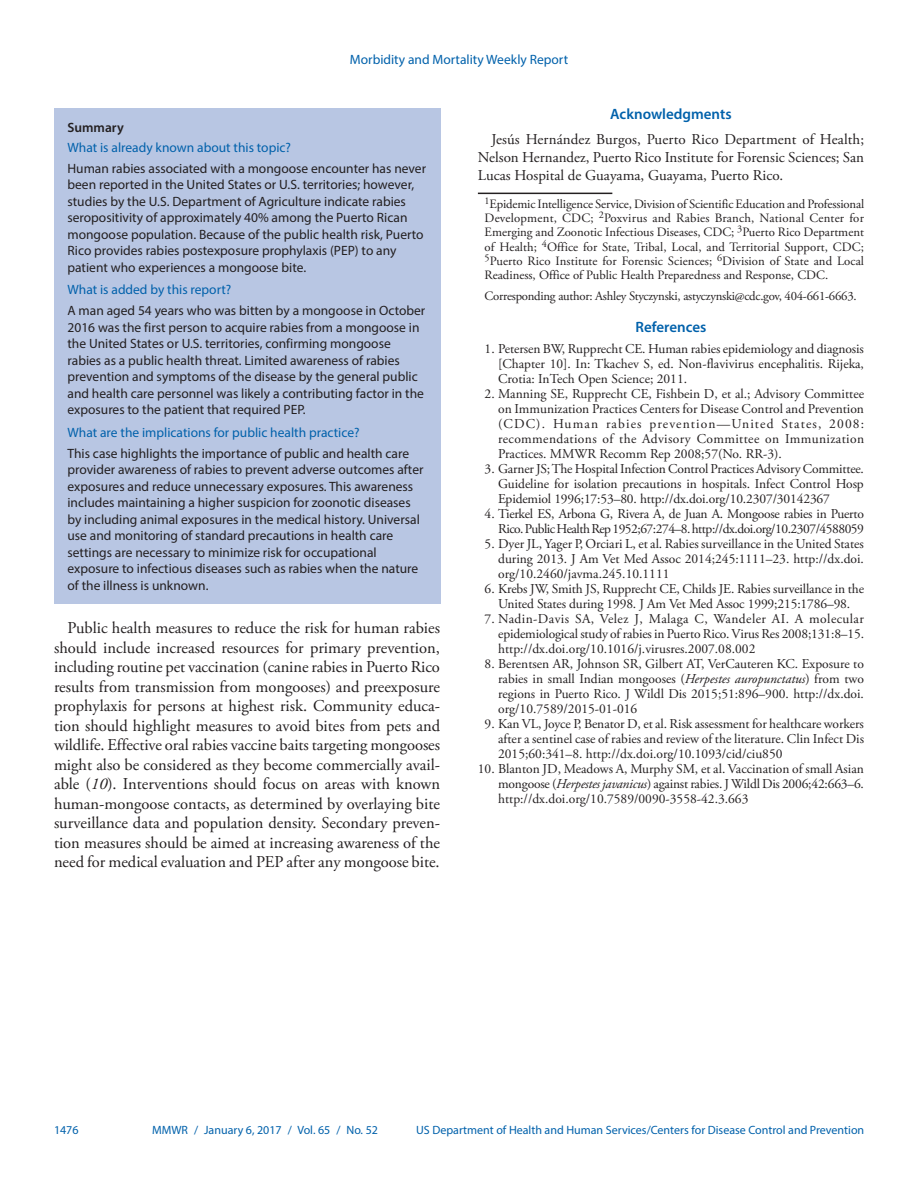
<style>
.page{position:relative;width:918px;height:1188px;background:#fff}
.page>*{position:absolute;margin:0;border:0;box-sizing:border-box;transform-origin:0 0}
.Paragraph{font:16.5px/19.5px "Adobe Garamond Pro";color:#231f20;text-align:justify}
.Acknowledgment{font:15px/18px "Adobe Garamond Pro";color:#231f20;text-align:justify}
.Acknowledgment_Head{font:600 15px "Myriad Pro";color:#0161ab}
.Ref_Title{font:600 15px "Myriad Pro";color:#0161ab}
.Reference_10{font:13.5px/15px "Adobe Garamond Pro";letter-spacing:-.01em;color:#231f20;text-align:justify}
.Summary_Box_Text{font:13.5px/16.5px "Myriad Pro";color:#231f20}
.Summary_Box_Heading{font:13.5px "Myriad Pro";color:#0161ab}
.Reference_10-2{font:13.5px/15px "Adobe Garamond Pro";letter-spacing:-.035em;color:#231f20;text-align:right}
.Figure_Title{font:600 13.5px "Myriad Pro";color:#231f20}
.Author_Affiliations{font:12.75px/14.2px "Adobe Garamond Pro";color:#231f20;text-align:justify}
.Corresponding_Author{font:12.75px "Adobe Garamond Pro";letter-spacing:-.02em;color:#231f20}
.t1{font:12px "Myriad Pro";color:#0161ab}
.s1{font-style:italic}
</style>
<div class="page">
<hr style="left:478px;top:193px;width:134px;height:1px;background:#231f20">
<div style="left:54px;top:108px;width:386px;height:495px;background:#b8c6e3"></div>
<p class="Summary_Box_Heading" style="left:350px;top:51px;width:220px">Morbidity and Mortality Weekly Report</p>
<p class="Figure_Title" style="left:68px;top:119px;width:58px">Summary</p>
<h1 class="Summary_Box_Heading" style="left:68px;top:139px;width:225px">What is already known about this topic?</h1>
<p class="Summary_Box_Text" style="left:68px;top:160px;width:360px">Human rabies associated with a mongoose encounter has never been reported in the United States or U.S. territories; however, studies by the U.S. Department of Agriculture indicate rabies seropositivity of approximately 40% among the Puerto Rican mongoose population. Because of the public health risk, Puerto Rico provides rabies postexposure prophylaxis (PEP) to any patient who experiences a mongoose bite.</p>
<h1 class="Summary_Box_Heading" style="left:68px;top:282px;width:165px">What is added by this report?</h1>
<p class="Summary_Box_Text" style="left:68px;top:302px;width:359px">A man aged 54 years who was bitten by a mongoose in October 2016 was the first person to acquire rabies from a mongoose in the United States or U.S. territories, confirming mongoose rabies as a public health threat. Limited awareness of rabies prevention and symptoms of the disease by the general public and health care personnel was likely a contributing factor in the exposures to the patient that required PEP.</p>
<h1 class="Summary_Box_Heading" style="left:68px;top:424px;width:294px">What are the implications for public health practice?</h1>
<p class="Summary_Box_Text" style="left:68px;top:445px;width:358px">This case highlights the importance of public and health care provider awareness of rabies to prevent adverse outcomes after exposures and reduce unnecessary exposures. This awareness includes maintaining a higher suspicion for zoonotic diseases by including animal exposures in the medical history. Universal use and monitoring of standard precautions in health care settings are necessary to minimize risk for occupational exposure to infectious diseases such as rabies when the nature of the illness is unknown.</p>
<p class="Paragraph" style="left:54px;top:619px;width:388px;text-indent:13px">Public health measures to reduce the risk for human rabies should include increased resources for primary prevention, including routine pet vaccination (canine rabies in Puerto Rico results from transmission from mongooses) and preexposure prophylaxis for persons at highest risk. Community educa&shy;tion should highlight measures to avoid bites from pets and wildlife. Effective oral rabies vaccine baits targeting mongooses might also be considered as they become commercially avail&shy;able (<span class="s1">10</span>). Interventions should focus on areas with known human-mongoose contacts, as determined by overlaying bite surveillance data and population density. Secondary preven&shy;tion measures should be aimed at increasing awareness of the need for medical evaluation and PEP after any mongoose bite.</p>
<h1 class="Acknowledgment_Head" style="left:610px;top:105px;width:123px">Acknowledgments</h1>
<p class="Acknowledgment" style="left:478px;top:131px;width:388px;text-indent:14px">Jesús Hernández Burgos, Puerto Rico Department of Health; Nelson Hernandez, Puerto Rico Institute for Forensic Sciences; San Lucas Hospital de Guayama, Guayama, Puerto Rico.</p>
<p class="Author_Affiliations" style="left:485px;top:197px;width:381px"><sup>1</sup>Epidemic Intelligence Service, Division of Scientific Education and Professional Development, CDC; <sup>2</sup>Poxvirus and Rabies Branch, National Center for Emerging and Zoonotic Infectious Diseases, CDC; <sup>3</sup>Puerto Rico Department of Health; <sup>4</sup>Office for State, Tribal, Local, and Territorial Support, CDC; <sup>5</sup>Puerto Rico Institute for Forensic Sciences; <sup>6</sup>Division of State and Local Readiness, Office of Public Health Preparedness and Response, CDC.</p>
<p class="Corresponding_Author" style="left:485px;top:288px;width:374px">Corresponding author: Ashley Styczynski, astyczynski@cdc.gov, 404-661-6663.</p>
<h1 class="Ref_Title" style="left:636px;top:317px;width:72px">References</h1>
<p class="Reference_10" style="left:498px;top:342px;width:367px;text-indent:-14px">1. Petersen BW, Rupprecht CE. Human rabies epidemiology and diagnosis [Chapter 10]. In: Tkachev S, ed. Non-flavivirus encephalitis. Rijeka, Crotia: InTech Open Science; 2011.</p>
<p class="Reference_10" style="left:498px;top:387px;width:368px;text-indent:-14px">2. Manning SE, Rupprecht CE, Fishbein D, et al.; Advisory Committee on Immunization Practices Centers for Disease Control and Prevention (CDC). Human rabies prevention—United States, 2008: recommendations of the Advisory Committee on Immunization Practices. MMWR Recomm Rep 2008;57(No. RR-3).</p>
<p class="Reference_10" style="left:498px;top:462px;width:367px;text-indent:-14px">3. Garner JS; The Hospital Infection Control Practices Advisory Committee.<br>Guideline for isolation precautions in hospitals. Infect Control Hosp Epidemiol 1996;17:53–80. http://dx.doi.org/10.2307/30142367</p>
<p class="Reference_10-2" style="left:485px;top:507px;width:381px">4. Tierkel ES, Arbona G, Rivera A, de Juan A. Mongoose rabies in Puerto<br>Rico. Public Health Rep 1952;67:274–8. http://dx.doi.org/10.2307/4588059</p>
<p class="Reference_10" style="left:498px;top:537px;width:367px;text-indent:-14px">5. Dyer JL, Yager P, Orciari L, et al. Rabies surveillance in the United States during 2013. J Am Vet Med Assoc 2014;245:1111–23. http://dx.doi. org/10.2460/javma.245.10.1111</p>
<p class="Reference_10" style="left:485px;top:582px;width:381px;text-align:center">6. Krebs JW, Smith JS, Rupprecht CE, Childs JE. Rabies surveillance in the<br>United States during 1998. J Am Vet Med Assoc 1999;215:1786–98.</p>
<p class="Reference_10" style="left:498px;top:612px;width:367px;text-indent:-14px">7. Nadin-Davis SA, Velez J, Malaga C, Wandeler AI. A molecular epidemiological study of rabies in Puerto Rico. Virus Res 2008;131:8–15. http://dx.doi.org/10.1016/j.virusres.2007.08.002</p>
<p class="Reference_10" style="left:498px;top:657px;width:367px;text-indent:-14px">8. Berentsen AR, Johnson SR, Gilbert AT, VerCauteren KC. Exposure to rabies in small Indian mongooses (<span class="s1">Herpestes auropunctatus</span>) from two regions in Puerto Rico. J Wildl Dis 2015;51:896–900. http://dx.doi. org/10.7589/2015-01-016</p>
<p class="Reference_10" style="left:498px;top:717px;width:367px;text-indent:-14px">9. Kan VL, Joyce P, Benator D, et al. Risk assessment for healthcare workers after a sentinel case of rabies and review of the literature. Clin Infect Dis 2015;60:341–8. http://dx.doi.org/10.1093/cid/ciu850</p>
<p class="Reference_10" style="left:498px;top:762px;width:367px;text-indent:-20px">10. Blanton JD, Meadows A, Murphy SM, et al. Vaccination of small Asian mongoose (<span class="s1">Herpestes javanicus</span>) against rabies. J Wildl Dis 2006;42:663–6. http://dx.doi.org/10.7589/0090-3558-42.3.663</p>
<p class="t1" style="left:54px;top:1123px;width:26px">1476</p>
<p class="t1" style="left:152px;top:1123px;width:227px">MMWR / January 6, 2017 / Vol. 65 / No. 52</p>
<p class="t1" style="left:416px;top:1123px;width:450px">US Department of Health and Human Services/Centers for Disease Control and Prevention</p>
</div>
